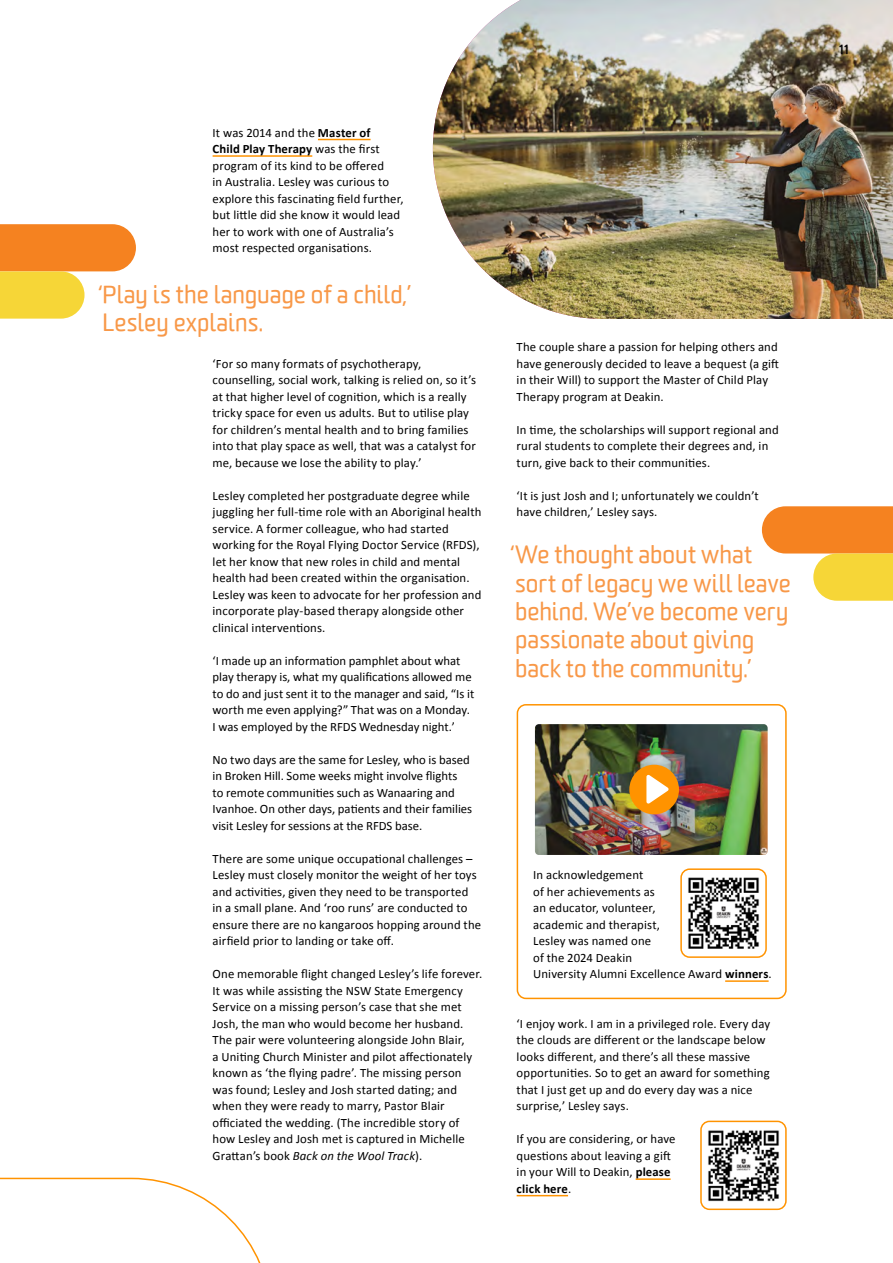
<style>
.page{position:relative;width:893px;height:1263px;background:#fff}
.page>*{position:absolute;margin:0;border:0;box-sizing:border-box;transform-origin:0 0}
.t1{font:24px/28.5px "Worldly";color:#f89848}
.t2{font:12.75px/16.5px "Calibri";letter-spacing:.01em;color:#000}
.t3{font:700 12.75px "Worldly";color:#000}
.s1{font-weight:700}
.s2{font-style:italic}
</style>
<div class="page">
<svg style="left:0;top:1177px;width:261px;height:86px"></svg>
<hr style="left:318px;top:139px;width:53px;height:1px;background:#ff9300">
<hr style="left:213px;top:155px;width:99px;height:2px;background:#ff9300">
<img style="left:433px;top:0;width:460px;height:319px">
<svg style="left:0;top:224px;width:136px;height:95px"></svg>
<svg style="left:762px;top:506px;width:131px;height:95px"></svg>
<img style="left:701px;top:1122px;width:85px;height:85px">
<div style="left:700px;top:1121px;width:87px;height:89px;border:2px solid #ff9300;border-radius:9px"></div>
<div style="left:517px;top:704px;width:270px;height:295px;border:2px solid #ff9300;border-radius:9px"></div>
<hr style="left:725px;top:980px;width:44px;height:2px;background:#ff9300">
<hr style="left:636px;top:1178px;width:35px;height:2px;background:#ff9300">
<hr style="left:517px;top:1195px;width:51px;height:1px;background:#ff9300">
<img style="left:535px;top:724px;width:233px;height:131px">
<div style="left:629px;top:765px;width:50px;height:49px;background:#ff9300;border-radius:50%"></div>
<svg style="left:646px;top:774px;width:23px;height:30px"></svg>
<img style="left:683px;top:871px;width:81px;height:84px">
<div style="left:680px;top:868px;width:87px;height:90px;border:2px solid #ff9300;border-radius:9px"></div>
<p class="t2" style="left:213px;top:124px;width:193px">It was 2014 and the <span class="s1">Master of<br>Child Play Therapy</span> was the first program of its kind to be offered<br>in Australia. Lesley was curious to explore this fascinating field further, but little did she know it would lead her to work with one of Australia’s most respected organisations.</p>
<h1 class="t1" style="left:97px;top:281px;width:316px">‘Play is the language of a child,’<br>Lesley explains.</h1>
<p class="t2" style="left:213px;top:355px;width:265px">‘For so many formats of psychotherapy, counselling, social work, talking is relied on, so it’s at that higher level of cognition, which is a really tricky space for even us adults. But to utilise play for children’s mental health and to bring families into that play space as well, that was a catalyst for me, because we lose the ability to play.’</p>
<p class="t2" style="left:213px;top:487px;width:270px">Lesley completed her postgraduate degree while juggling her full-time role with an Aboriginal health service. A former colleague, who had started working for the Royal Flying Doctor Service (RFDS), let her know that new roles in child and mental health had been created within the organisation.<br>Lesley was keen to advocate for her profession and incorporate play-based therapy alongside other clinical interventions.</p>
<p class="t2" style="left:213px;top:652px;width:263px">‘I made up an information pamphlet about what play therapy is, what my qualifications allowed me to do and just sent it to the manager and said, “Is it worth me even applying?” That was on a Monday.<br>I was employed by the RFDS Wednesday night.’</p>
<p class="t2" style="left:213px;top:751px;width:261px">No two days are the same for Lesley, who is based in Broken Hill. Some weeks might involve flights<br>to remote communities such as Wanaaring and Ivanhoe. On other days, patients and their families visit Lesley for sessions at the RFDS base.</p>
<p class="t2" style="left:213px;top:850px;width:270px">There are some unique occupational challenges – Lesley must closely monitor the weight of her toys and activities, given they need to be transported in a small plane. And ‘roo runs’ are conducted to ensure there are no kangaroos hopping around the airfield prior to landing or take off.</p>
<p class="t2" style="left:213px;top:966px;width:271px">One memorable flight changed Lesley’s life forever.<br>It was while assisting the NSW State Emergency Service on a missing person’s case that she met Josh, the man who would become her husband.<br>The pair were volunteering alongside John Blair,<br>a Uniting Church Minister and pilot affectionately known as ‘the flying padre’. The missing person was found; Lesley and Josh started dating; and when they were ready to marry, Pastor Blair officiated the wedding. (The incredible story of how Lesley and Josh met is captured in Michelle Grattan’s book <span class="s2">Back on the Wool Track</span>).</p>
<p class="t2" style="left:517px;top:339px;width:264px">The couple share a passion for helping others and have generously decided to leave a bequest (a gift in their Will) to support the Master of Child Play Therapy program at Deakin.</p>
<p class="t2" style="left:517px;top:421px;width:264px">In time, the scholarships will support regional and rural students to complete their degrees and, in turn, give back to their communities.</p>
<p class="t2" style="left:517px;top:487px;width:244px">‘It is just Josh and I; unfortunately we couldn’t have children,’ Lesley says.</p>
<h1 class="t1" style="left:509px;top:541px;width:284px">‘We thought about what sort of legacy we will leave behind. We’ve become very passionate about giving back to the community.’</h1>
<p class="t2" style="left:533px;top:867px;width:240px">In acknowledgement<br>of her achievements as<br>an educator, volunteer,<br>academic and therapist,<br>Lesley was named one<br>of the 2024 Deakin<br>University Alumni Excellence Award <span class="s1">winners</span>.</p>
<p class="t2" style="left:517px;top:1015px;width:255px">‘I enjoy work. I am in a privileged role. Every day the clouds are different or the landscape below looks different, and there’s all these massive opportunities. So to get an award for something that I just get up and do every day was a nice surprise,’ Lesley says.</p>
<p class="t2" style="left:517px;top:1131px;width:160px">If you are considering, or have questions about leaving a gift in your Will to Deakin, <span class="s1">please click here</span>.</p>
<p class="t3" style="left:839px;top:41px;width:12px">11</p>
</div>
